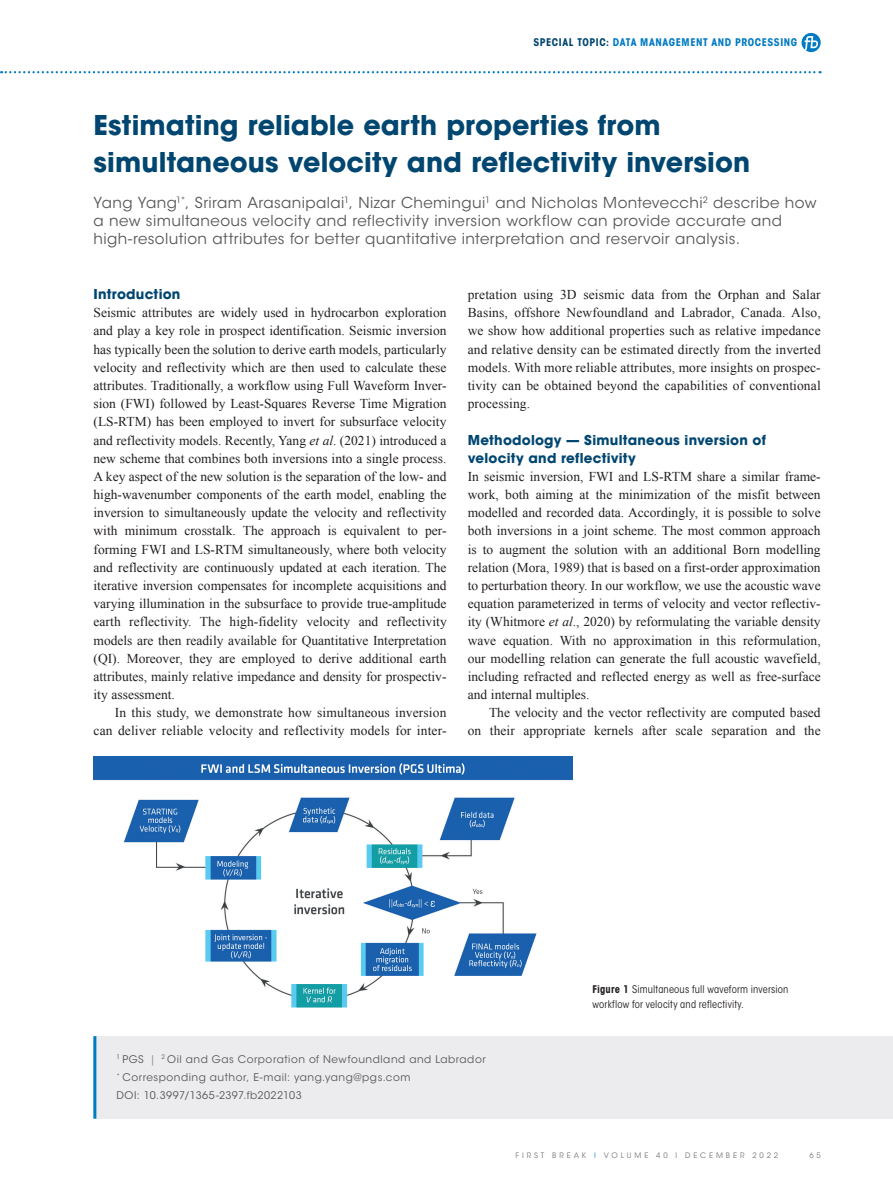
<style>
.page{position:relative;width:893px;height:1191px;background:#fff}
.page>*{position:absolute;margin:0;border:0;box-sizing:border-box;transform-origin:0 0}
._01-HEADER_1{font:700 27px/36.3px "ITC Avant Garde Std";letter-spacing:.005em;color:#004670}
._04-INTRO{font:15px/18.1px "ITC Avant Garde Std";letter-spacing:.025em;color:#57585a}
._00-FB_BODY{font:13.5px/18.1px "Times New Roman";color:#231f20;text-align:justify}
._00-FB_BODY_indent{font:13.5px/18.1px "Times New Roman";letter-spacing:.01em;color:#231f20;text-align:right}
._02-HEADER_2{font:700 13.5px/18.1px "ITC Avant Garde Std";letter-spacing:.015em;color:#004670}
._09-ST-TA_Footer{font:10.5px "ITC Avant Garde Std";letter-spacing:.05em;color:#57585a}
._06-CAPTION_black{font:condensed 10.5px/15px "ITC Avant Garde Std";letter-spacing:.015em;color:#231f20}
.t1{font:700 condensed 10.5px "ITC Avant Garde Std";letter-spacing:.05em;color:#007ac2}
.t2{font:7.5px "ITC Avant Garde Std";letter-spacing:.39em;color:#787a7d}
.s1{color:#004670}
.s2{font-style:italic}
.s3{font-weight:700}
.s4{color:#939598}
.s5{color:#1c8acb}
</style>
<div class="page">
<svg style="left:801px;top:33px;width:20px;height:19px"></svg>
<svg style="left:1px;top:71px;width:820px;height:2px"></svg>
<div style="left:93px;top:1036px;width:800px;height:82px;background:#ececee"></div>
<hr style="left:93px;top:1036px;width:3px;height:82px;background:#007ac2">
<img style="left:93px;top:757px;width:479px;height:251px">
<p class="t1" style="left:533px;top:36px;width:265px"><span class="s1">SPECIAL TOPIC:</span> DATA MANAGEMENT AND PROCESSING</p>
<p class="_01-HEADER_1" style="left:94px;top:107px;width:658px">Estimating reliable earth properties from simultaneous velocity and reflectivity inversion</p>
<p class="_04-INTRO" style="left:94px;top:194px;width:724px">Yang Yang<sup>1*</sup>, Sriram Arasanipalai<sup>1</sup>, Nizar Chemingui<sup>1</sup> and Nicholas Montevecchi<sup>2</sup> describe how a new simultaneous velocity and reflectivity inversion workflow can provide accurate and high-resolution attributes for better quantitative interpretation and reservoir analysis.</p>
<p class="_02-HEADER_2" style="left:94px;top:285px;width:88px">Introduction</p>
<p class="_00-FB_BODY" style="left:94px;top:303px;width:355px">Seismic attributes are widely used in hydrocarbon exploration and play a key role in prospect identification. Seismic inversion has typically been the solution to derive earth models, particularly velocity and reflectivity which are then used to calculate these attributes. Traditionally, a workflow using Full Waveform Inver&shy;sion (FWI) followed by Least-Squares Reverse Time Migration (LS-RTM) has been employed to invert for subsurface velocity and reflectivity models. Recently, Yang <span class="s2">et al</span>. (2021) introduced a new scheme that combines both inversions into a single process.<br>A key aspect of the new solution is the separation of the low- and high-wavenumber components of the earth model, enabling the inversion to simultaneously update the velocity and reflectivity with minimum crosstalk. The approach is equivalent to per&shy;forming FWI and LS-RTM simultaneously, where both velocity and reflectivity are continuously updated at each iteration. The iterative inversion compensates for incomplete acquisitions and varying illumination in the subsurface to provide true-amplitude earth reflectivity. The high-fidelity velocity and reflectivity models are then readily available for Quantitative Interpretation (QI). Moreover, they are employed to derive additional earth attributes, mainly relative impedance and density for prospectiv&shy;ity assessment.</p>
<p class="_00-FB_BODY_indent" style="left:94px;top:703px;width:354px">In this study, we demonstrate how simultaneous inversion can deliver reliable velocity and reflectivity models for inter-</p>
<p class="_00-FB_BODY_indent" style="left:468px;top:285px;width:354px;text-align:justify">pretation using 3D seismic data from the Orphan and Salar Basins, offshore Newfoundland and Labrador, Canada. Also, we show how additional properties such as relative impedance and relative density can be estimated directly from the inverted models. With more reliable attributes, more insights on prospec&shy;tivity can be obtained beyond the capabilities of conventional processing.</p>
<p class="_02-HEADER_2" style="left:468px;top:430px;width:300px">Methodology — Simultaneous inversion of velocity and reflectivity</p>
<p class="_00-FB_BODY" style="left:468px;top:467px;width:354px">In seismic inversion, FWI and LS-RTM share a similar frame&shy;work, both aiming at the minimization of the misfit between modelled and recorded data. Accordingly, it is possible to solve both inversions in a joint scheme. The most common approach is to augment the solution with an additional Born modelling relation (Mora, 1989) that is based on a first-order approximation to perturbation theory. In our workflow, we use the acoustic wave equation parameterized in terms of velocity and vector reflectiv&shy;ity (Whitmore <span class="s2">et al</span>., 2020) by reformulating the variable density wave equation. With no approximation in this reformulation, our modelling relation can generate the full acoustic wavefield, including refracted and reflected energy as well as free-surface and internal multiples.</p>
<p class="_00-FB_BODY_indent" style="left:468px;top:703px;width:354px">The velocity and the vector reflectivity are computed based<br>on their appropriate kernels after scale separation and the</p>
<p class="_06-CAPTION_black" style="left:592px;top:982px;width:197px"><span class="s3">Figure 1</span> Simultaneous full waveform inversion workflow for velocity and reflectivity.</p>
<p class="_09-ST-TA_Footer" style="left:117px;top:1052px;width:371px"><sup>1</sup> PGS <span class="s4">|</span> <sup>2</sup> Oil and Gas Corporation of Newfoundland and Labrador</p>
<p class="_09-ST-TA_Footer" style="left:117px;top:1070px;width:295px"><sup>*</sup> Corresponding author, E-mail: yang.yang@pgs.com</p>
<p class="_09-ST-TA_Footer" style="left:117px;top:1089px;width:187px">DOI: 10.3997/1365-2397.fb2022103</p>
<p class="t2" style="left:516px;top:1151px;width:264px">FIRST BREAK <span class="s5">I</span> VOLUME 40 I DECEMBER 2022</p>
<p class="t2" style="left:810px;top:1151px;width:13px">6 5</p>
</div>
